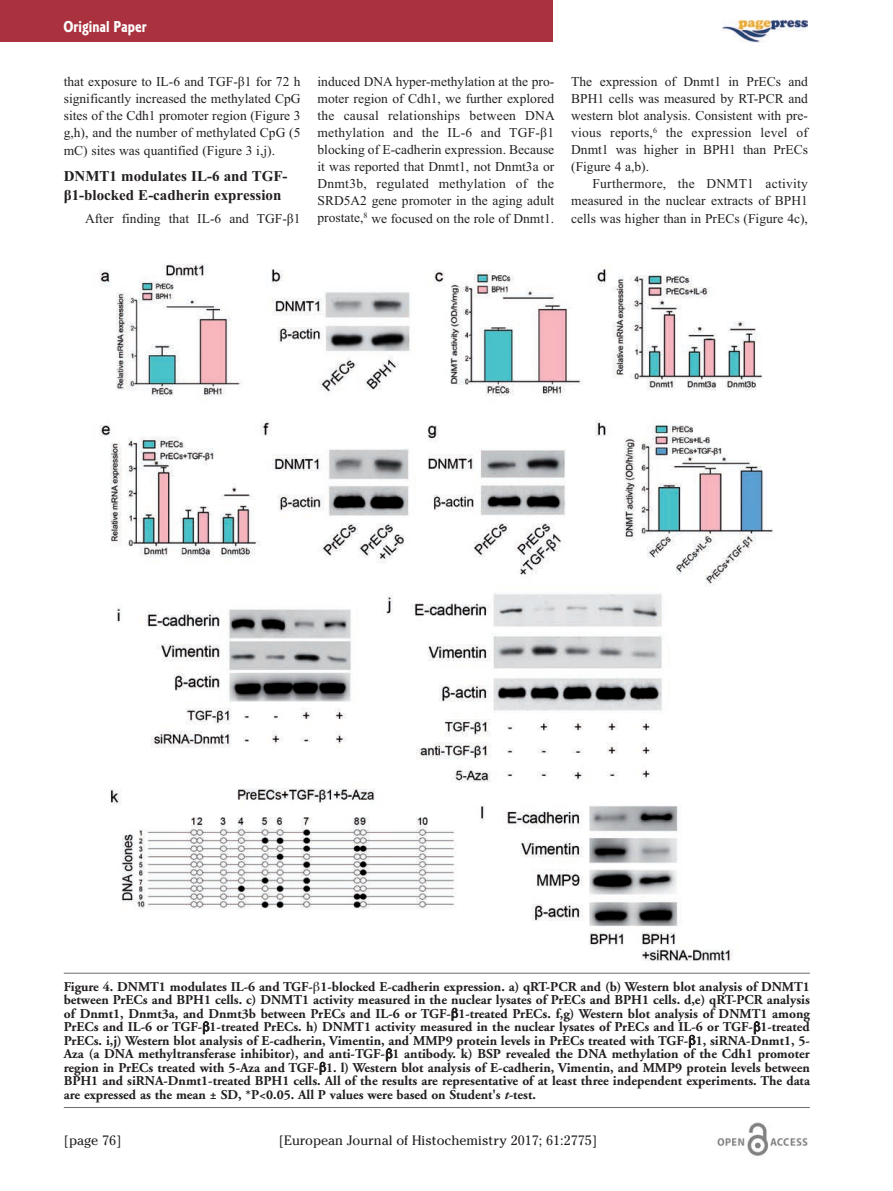
<style>
.page{position:relative;width:893px;height:1191px;background:#fff}
.page>*{position:absolute;margin:0;border:0;box-sizing:border-box;transform-origin:0 0}
.t1{font:16.5px "Corinthian Bold Condensed Plain";color:#fff}
.t2{font:700 15px/19px "Times New Roman";color:#231f20}
.t3{font:700 13.5px/13.5px "Adobe Garamond";color:#231f20;text-align:justify}
.t4{font:13.5px/17.1px "Times New Roman";color:#231f20;text-align:justify}
.t5{font:13.5px "Cheltenham";color:#231f20}
.s1{font-style:italic}
</style>
<div class="page">
<div style="left:0;top:0;width:553px;height:42px;background:#aa323f"></div>
<img style="left:717px;top:1123px;width:91px;height:33px">
<img style="left:723px;top:19px;width:84px;height:24px">
<hr style="left:64px;top:972px;width:746px;height:1px;background:#6c6d70">
<hr style="left:64px;top:1107px;width:746px;height:1px;background:#6c6d70">
<img style="left:99px;top:264px;width:675px;height:697px">
<p class="t1" style="left:63px;top:21px;width:85px">Original Paper</p>
<p class="t4" style="left:64px;top:73px;width:238px">that exposure to IL-6 and TGF-β1 for 72 h significantly increased the methylated CpG sites of the Cdh1 promoter region (Figure 3 g,h), and the number of methylated CpG (5 mC) sites was quantified (Figure 3 i,j).</p>
<p class="t2" style="left:64px;top:166px;width:225px">DNMT1 modulates IL-6 and TGF&shy;β1-blocked E-cadherin expression</p>
<p class="t4" style="left:85px;top:209px;width:217px">After finding that IL-6 and TGF-β1</p>
<p class="t4" style="left:317px;top:73px;width:239px">induced DNA hyper-methylation at the pro&shy;moter region of Cdh1, we further explored the causal relationships between DNA methylation and the IL-6 and TGF-β1 blocking of E-cadherin expression. Because it was reported that Dnmt1, not Dnmt3a or Dnmt3b, regulated methylation of the SRD5A2 gene promoter in the aging adult prostate,<sup>8</sup> we focused on the role of Dnmt1.</p>
<p class="t4" style="left:571px;top:73px;width:238px">The expression of Dnmt1 in PrECs and BPH1 cells was measured by RT-PCR and western blot analysis. Consistent with pre&shy;vious reports,<sup>6</sup> the expression level of Dnmt1 was higher in BPH1 than PrECs (Figure 4 a,b).</p>
<p class="t4" style="left:571px;top:175px;width:238px;text-indent:21px">Furthermore, the DNMT1 activity measured in the nuclear extracts of BPH1 cells was higher than in PrECs (Figure 4c),</p>
<p class="t3" style="left:64px;top:980px;width:748px">Figure 4. DNMT1 modulates IL-6 and TGF- 1-blocked E-cadherin expression. a) qRT-PCR and (b) Western blot analysis of DNMT1 between PrECs and BPH1 cells. c) DNMT1 activity measured in the nuclear lysates of PrECs and BPH1 cells. d,e) qRT-PCR analysis of Dnmt1, Dnmt3a, and Dnmt3b between PrECs and IL-6 or TGF- 1-treated PrECs. f,g) Western blot analysis of DNMT1 among PrECs and IL-6 or TGF- 1-treated PrECs. h) DNMT1 activity measured in the nuclear lysates of PrECs and IL-6 or TGF- 1-treated PrECs. i,j) Western blot analysis of E-cadherin, Vimentin, and MMP9 protein levels in PrECs treated with TGF- 1, siRNA-Dnmt1, 5- Aza (a DNA methyltransferase inhibitor), and anti-TGF- 1 antibody. k) BSP revealed the DNA methylation of the Cdh1 promoter region in PrECs treated with 5-Aza and TGF- 1. l) Western blot analysis of E-cadherin, Vimentin, and MMP9 protein levels between BPH1 and siRNA-Dnmt1-treated BPH1 cells. All of the results are representative of at least three independent experiments. The data are expressed as the mean ± SD, *P&lt;0.05. All P values were based on Student's <span class="s1">t-</span>test.</p>
<p class="t5" style="left:64px;top:1132px;width:59px">[page 76]</p>
<p class="t5" style="left:279px;top:1132px;width:320px">[European Journal of Histochemistry 2017; 61:2775]</p>
</div>
